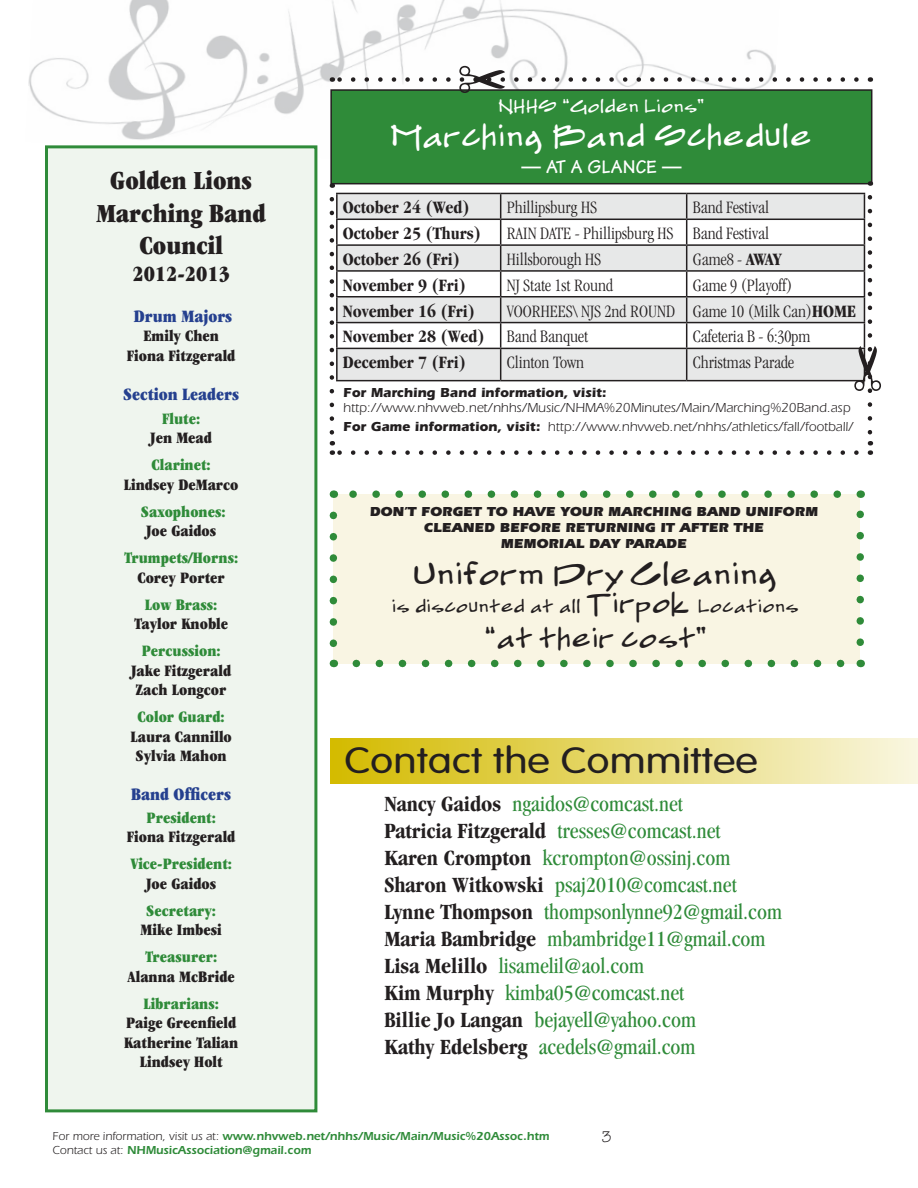
<style>
.page{position:relative;width:918px;height:1188px;background:#fff}
.page>*{position:absolute;margin:0;border:0;box-sizing:border-box;transform-origin:0 0}
.t1{font:300 36px "VAG Rounded";color:#231f20;scale:1.2 1}
.t2{font:28.5px "Scribble";color:#fff}
.t3{font:28.5px "Scribble";color:#231f20}
.t4{font:ultra-condensed 27px/32.4px "Garamond";color:#231f20;text-align:center}
.t5{font:25.5px "Scribble";color:#231f20}
.t6{font:condensed 22.5px/27px "Garamond";color:#2f8b39}
.t7{font:ultra-condensed 22.5px "Garamond";color:#231f20}
.t8{font:700 19.5px "Tekton";color:#fff}
.t9{font:300 condensed 18px/25.8px "Garamond";color:#231f20}
.t10{font:700 condensed 18px "Garamond";color:#231f20}
.t11{font:ultra-condensed 18px "Garamond";color:#25408f}
.t12{font:ultra-condensed 16.5px/19.5px "Garamond";color:#231f20;text-align:center}
.t13{font:ultra-condensed 16.5px "Garamond";color:#2f8b39}
.t14{font:16.5px "Scribble";color:#231f20}
.t15{font:16.5px "Scribble";color:#fff}
.t16{font:16.5px "Tekton";color:#231f20}
.t17{font:13.5px/19.5px "Itc Eras";color:#231f20}
.t18{font:900 13.5px/16.2px "Itc Eras";color:#231f20;text-align:center}
.t19{font:700 13.5px "Itc Eras";color:#231f20}
.t20{font:600 12px "Itc Eras";color:#2f8b39}
.s1{font-weight:700}
.s2{font-size:25.5px}
.s3{font-weight:700;color:#231f20}
.s4{font-weight:400;color:#231f20}
</style>
<div class="page">
<img style="left:28px;top:0;width:748px;height:183px">
<div style="left:333px;top:494px;width:527px;height:169px;background:#f9f5e3"></div>
<svg style="left:330px;top:515px;width:7px;height:132px"></svg>
<svg style="left:356px;top:660px;width:493px;height:7px"></svg>
<svg style="left:856px;top:510px;width:8px;height:132px"></svg>
<svg style="left:349px;top:490px;width:488px;height:8px"></svg>
<div style="left:46px;top:147px;width:270px;height:964px;background:#eff5ee"></div>
<div style="left:45px;top:145px;width:272px;height:967px;border:3px solid #2f8b39"></div>
<div style="left:331px;top:90px;width:541px;height:94px;background:#2f8b39"></div>
<div style="left:330px;top:89px;width:542px;height:95px;border:2px solid #231f20"></div>
<hr style="left:336px;top:193px;width:165px;height:1px;background:#231f20">
<hr style="left:501px;top:193px;width:186px;height:1px;background:#231f20">
<hr style="left:687px;top:193px;width:178px;height:1px;background:#231f20">
<svg style="left:339px;top:66px;width:517px;height:27px"></svg>
<svg style="left:330px;top:194px;width:551px;height:261px"></svg>
<div style="left:330px;top:738px;width:588px;height:46px;background:linear-gradient(to right,#d3ba00,#f9f6e0)"></div>
<p class="t4" style="left:96px;top:164px;width:171px">Golden Lions<br>Marching Band<br>Council</p>
<p class="t7" style="left:132px;top:261px;width:99px">2012-2013</p>
<p class="t11" style="left:134px;top:306px;width:100px">Drum Majors</p>
<p class="t12" style="left:127px;top:326px;width:110px">Emily Chen<br>Fiona Fitzgerald</p>
<p class="t11" style="left:123px;top:384px;width:118px">Section Leaders</p>
<p class="t13" style="left:162px;top:409px;width:40px">Flute:</p>
<p class="t12" style="left:150px;top:428px;width:63px">Jen Mead</p>
<p class="t13" style="left:152px;top:455px;width:61px">Clarinet:</p>
<p class="t12" style="left:124px;top:474px;width:116px">Lindsey DeMarco</p>
<p class="t13" style="left:141px;top:502px;width:86px">Saxophones:</p>
<p class="t12" style="left:146px;top:521px;width:72px">Joe Gaidos</p>
<p class="t13" style="left:124px;top:548px;width:116px">Trumpets/Horns:</p>
<p class="t12" style="left:137px;top:567px;width:89px">Corey Porter</p>
<p class="t13" style="left:145px;top:595px;width:74px">Low Brass:</p>
<p class="t12" style="left:134px;top:614px;width:95px">Taylor Knoble</p>
<p class="t13" style="left:142px;top:641px;width:81px">Percussion:</p>
<p class="t12" style="left:131px;top:660px;width:102px;text-align:left">Jake Fitzgerald<br>Zach Longcor</p>
<p class="t13" style="left:138px;top:707px;width:89px">Color Guard:</p>
<p class="t12" style="left:131px;top:726px;width:103px">Laura Cannillo<br>Sylvia Mahon</p>
<p class="t11" style="left:131px;top:784px;width:102px">Band Officers</p>
<p class="t13" style="left:147px;top:808px;width:71px">President:</p>
<p class="t12" style="left:127px;top:827px;width:110px">Fiona Fitzgerald</p>
<p class="t13" style="left:130px;top:854px;width:103px">Vice-President:</p>
<p class="t12" style="left:146px;top:873px;width:72px">Joe Gaidos</p>
<p class="t13" style="left:146px;top:901px;width:71px">Secretary:</p>
<p class="t12" style="left:141px;top:920px;width:83px">Mike Imbesi</p>
<p class="t13" style="left:145px;top:947px;width:73px">Treasurer:</p>
<p class="t12" style="left:128px;top:966px;width:109px">Alanna McBride</p>
<p class="t13" style="left:143px;top:994px;width:77px">Librarians:</p>
<p class="t12" style="left:124px;top:1013px;width:116px">Paige Greenfield<br>Katherine Talian<br>Lindsey Holt</p>
<p class="t15" style="left:499px;top:96px;width:206px">NHHS “Golden Lions”</p>
<p class="t2" style="left:391px;top:118px;width:423px">Marching Band Schedule</p>
<p class="t8" style="left:521px;top:155px;width:162px">— AT A GLANCE —</p>
<p class="t10" style="left:343px;top:197px;width:128px">October 24 (Wed)</p>
<p class="t9" style="left:507px;top:195px;width:92px">Phillipsburg HS</p>
<p class="t9" style="left:693px;top:195px;width:78px">Band Festival</p>
<p class="t10" style="left:343px;top:223px;width:140px">October 25 (Thurs)</p>
<p class="t9" style="left:507px;top:221px;width:264px">RAIN DATE - Phillipsburg HS Band Festival</p>
<p class="t10" style="left:343px;top:249px;width:118px">October 26 (Fri)</p>
<p class="t9" style="left:507px;top:246px;width:96px">Hillsborough HS</p>
<p class="t9" style="left:693px;top:246px;width:91px">Game8 - <span class="s1">AWAY</span></p>
<p class="t10" style="left:343px;top:275px;width:124px">November 9 (Fri)</p>
<p class="t9" style="left:507px;top:272px;width:108px">NJ State 1st Round</p>
<p class="t9" style="left:693px;top:272px;width:101px">Game 9 (Playoff)</p>
<p class="t10" style="left:343px;top:301px;width:133px">November 16 (Fri)</p>
<p class="t9" style="left:343px;top:298px;width:515px;text-indent:164px">VOORHEES\ NJS 2nd ROUND Game 10 (Milk Can)<span class="s1">HOME<br>November 28 (Wed)</span> Band Banquet</p>
<p class="t9" style="left:693px;top:324px;width:119px">Cafeteria B - 6:30pm</p>
<p class="t10" style="left:343px;top:352px;width:124px">December 7 (Fri)</p>
<p class="t9" style="left:507px;top:350px;width:79px">Clinton Town</p>
<p class="t9" style="left:693px;top:350px;width:103px">Christmas Parade</p>
<p class="t19" style="left:343px;top:384px;width:265px">For Marching Band information, visit:</p>
<p class="t17" style="left:343px;top:398px;width:512px">http://www.nhvweb.net/nhhs/Music/NHMA%20Minutes/Main/Marching%20Band.asp<br><span class="s1">For Game information, visit:</span> http://www.nhvweb.net/nhhs/athletics/fall/football/</p>
<p class="t18" style="left:370px;top:504px;width:450px">DON’T FORGET TO HAVE YOUR MARCHING BAND UNIFORM<br>CLEANED BEFORE RETURNING IT AFTER THE<br>MEMORIAL DAY PARADE</p>
<p class="t3" style="left:413px;top:556px;width:366px">Uniform Dry Cleaning</p>
<p class="t14" style="left:392px;top:596px;width:409px">is discounted at all <span class="s2">Tirpok</span> Locations</p>
<p class="t5" style="left:484px;top:622px;width:223px">“at their cost”</p>
<h1 class="t1" style="left:345px;top:740px;width:346px">Contact the Committee</h1>
<p class="t6" style="left:384px;top:790px;width:399px"><span class="s3">Nancy Gaidos</span> ngaidos@comcast.net<br><span class="s3">Patricia Fitzgerald</span> tresses@comcast.net<br><span class="s3">Karen Crompton</span> kcrompton@ossinj.com <span class="s3">Sharon Witkowski</span> psaj2010@comcast.net <span class="s3">Lynne Thompson</span> thompsonlynne92@gmail.com <span class="s3">Maria Bambridge</span> mbambridge11@gmail.com <span class="s3">Lisa Melillo</span> lisamelil@aol.com<br><span class="s3">Kim Murphy</span> kimba05@comcast.net<br><span class="s3">Billie Jo Langan</span> bejayell@yahoo.com<br><span class="s3">Kathy Edelsberg</span> acedels@gmail.com</p>
<p class="t20" style="left:52px;top:1129px;width:499px"><span class="s4">For more information, visit us at:</span> www.nhvweb.net/nhhs/Music/Main/Music%20Assoc.htm</p>
<p class="t16" style="left:602px;top:1126px;width:11px">3</p>
<p class="t20" style="left:52px;top:1143px;width:260px"><span class="s4">Contact us at:</span> NHMusicAssociation@gmail.com</p>
</div>
